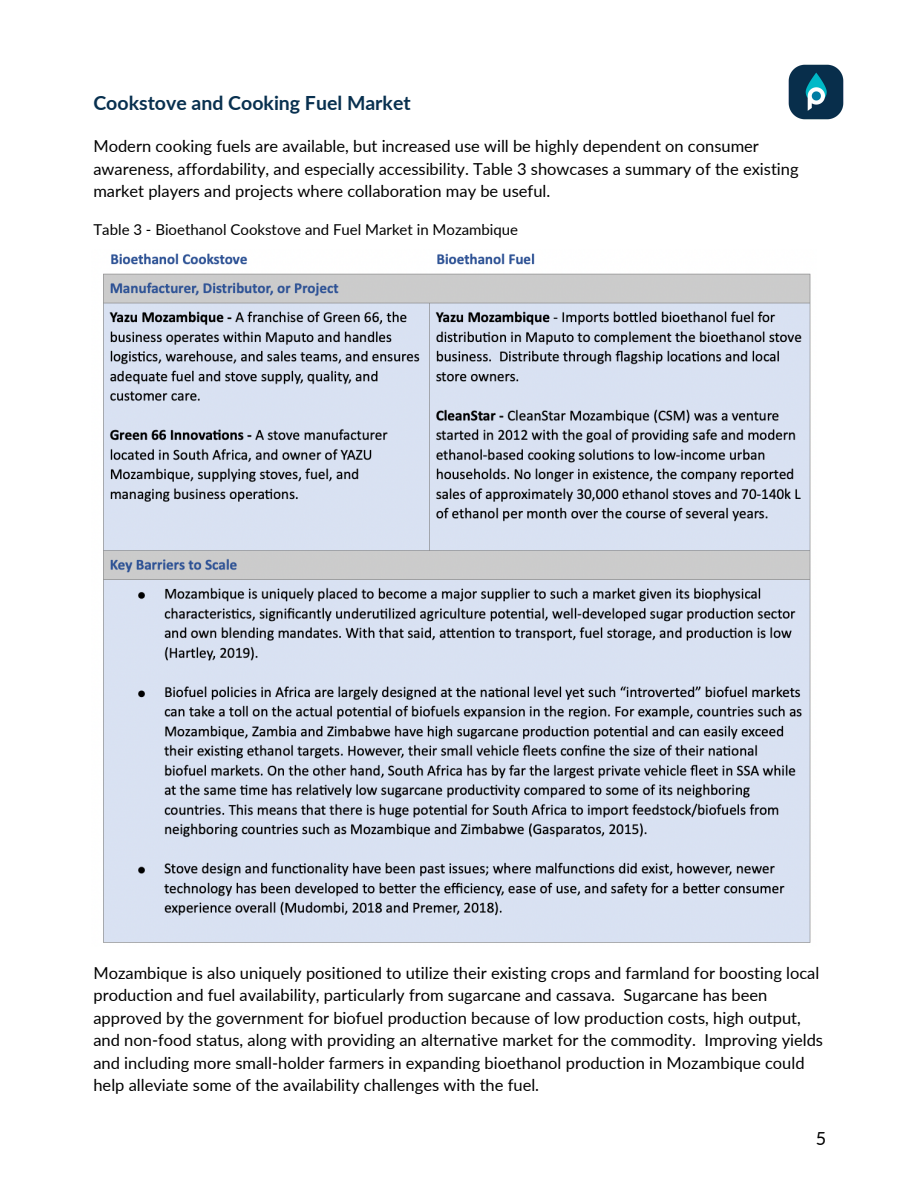
<style>
.page{position:relative;width:918px;height:1188px;background:#fff}
.page>*{position:absolute;margin:0;border:0;box-sizing:border-box;transform-origin:0 0}
.t1{font:700 19.5px "Lato";color:#08304f}
.t2{font:18px "Lato";color:#000}
.t3{font:16.5px/22.5px "Lato";color:#000}
.t4{font:15px "Lato";color:#000}
</style>
<div class="page">
<img style="left:788px;top:64px;width:56px;height:56px">
<img style="left:103px;top:253px;width:708px;height:690px">
<p class="t1" style="left:93px;top:91px;width:319px">Cookstove and Cooking Fuel Market</p>
<p class="t3" style="left:93px;top:135px;width:707px">Modern cooking fuels are available, but increased use will be highly dependent on consumer awareness, affordability, and especially accessibility. Table 3 showcases a summary of the existing market players and projects where collaboration may be useful.</p>
<p class="t4" style="left:93px;top:220px;width:426px">Table 3 - Bioethanol Cookstove and Fuel Market in Mozambique</p>
<p class="t3" style="left:93px;top:961px;width:731px">Mozambique is also uniquely positioned to utilize their existing crops and farmland for boosting local production and fuel availability, particularly from sugarcane and cassava. Sugarcane has been approved by the government for biofuel production because of low production costs, high output, and non-food status, along with providing an alternative market for the commodity. Improving yields and including more small-holder farmers in expanding bioethanol production in Mozambique could help alleviate some of the availability challenges with the fuel.</p>
<p class="t2" style="left:816px;top:1128px;width:12px">5</p>
</div>
